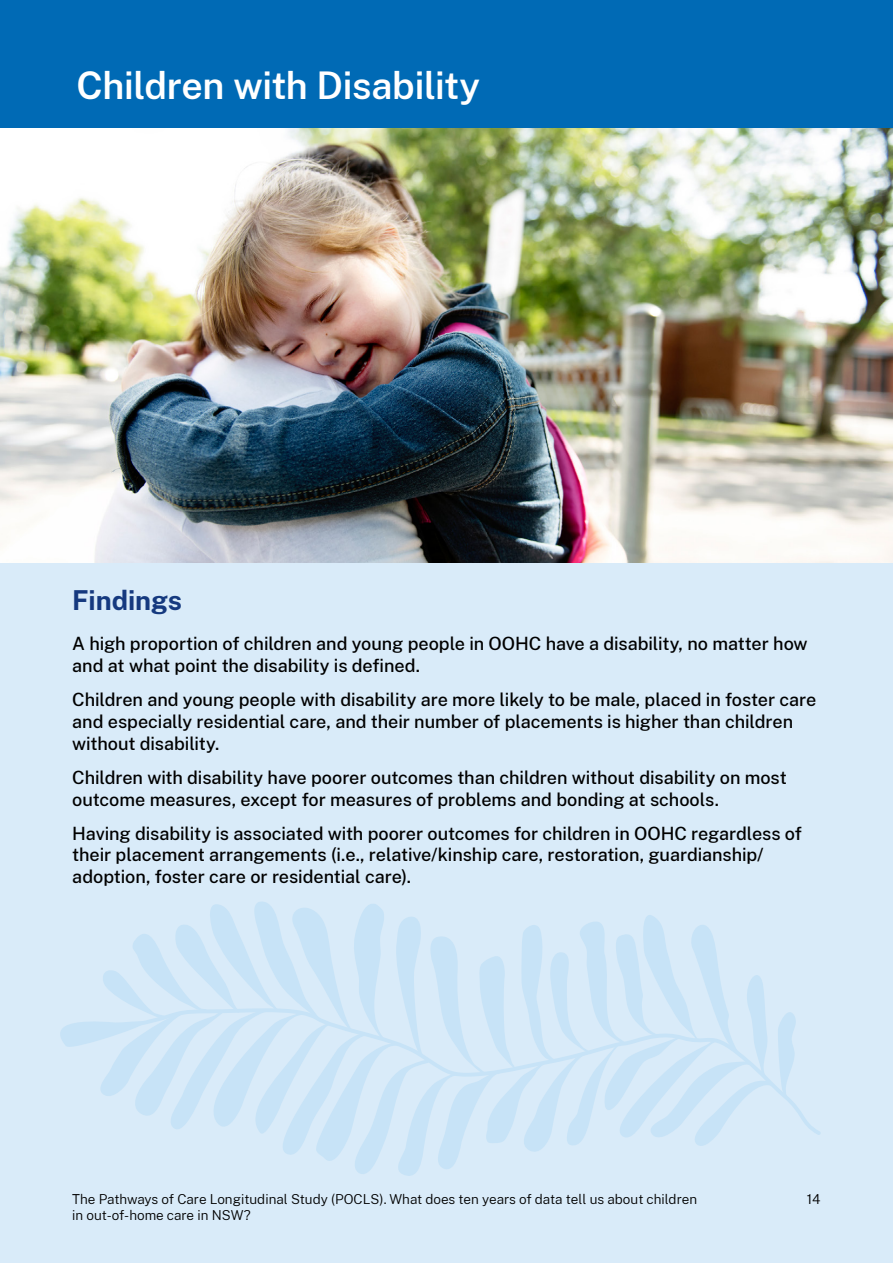
<style>
.page{position:relative;width:893px;height:1263px;background:#d9ebf9}
.page>*{position:absolute;margin:0;border:0;box-sizing:border-box;transform-origin:0 0}
.H1_reversed{font:600 37.5px "Public Sans";letter-spacing:-.01em;color:#fff}
.t1{font:700 27px "Public Sans";letter-spacing:-.005em;color:#15397f}
.Findings_1_col{font:500 18px/21.6px "Public Sans";letter-spacing:-.005em;color:#000}
.t2{font:300 13.5px/16.2px "Public Sans";color:#000}
</style>
<div class="page">
<div style="left:0;top:0;width:893px;height:152px;background:#006ab5"></div>
<img style="left:0;top:129px;width:893px;height:434px">
<svg style="left:60px;top:902px;width:705px;height:274px"></svg>
<svg style="left:117px;top:1007px;width:704px;height:128px"></svg>
<h1 class="H1_reversed" style="left:77px;top:59px;width:405px">Children with Disability</h1>
<h2 class="t1" style="left:72px;top:580px;width:111px">Findings</h2>
<p class="Findings_1_col" style="left:72px;top:632px;width:737px">A high proportion of children and young people in OOHC have a disability, no matter how and at what point the disability is defined.</p>
<p class="Findings_1_col" style="left:72px;top:688px;width:746px">Children and young people with disability are more likely to be male, placed in foster care and especially residential care, and their number of placements is higher than children without disability.</p>
<p class="Findings_1_col" style="left:72px;top:766px;width:716px">Children with disability have poorer outcomes than children without disability on most outcome measures, except for measures of problems and bonding at schools.</p>
<p class="Findings_1_col" style="left:72px;top:821px;width:731px">Having disability is associated with poorer outcomes for children in OOHC regardless of their placement arrangements (i.e., relative/kinship care, restoration, guardianship/ adoption, foster care or residential care).</p>
<p class="t2" style="left:72px;top:1190px;width:626px">The Pathways of Care Longitudinal Study (POCLS). What does ten years of data tell us about children in out-of-home care in NSW?</p>
<p class="t2" style="left:807px;top:1190px;width:15px">14</p>
</div>
